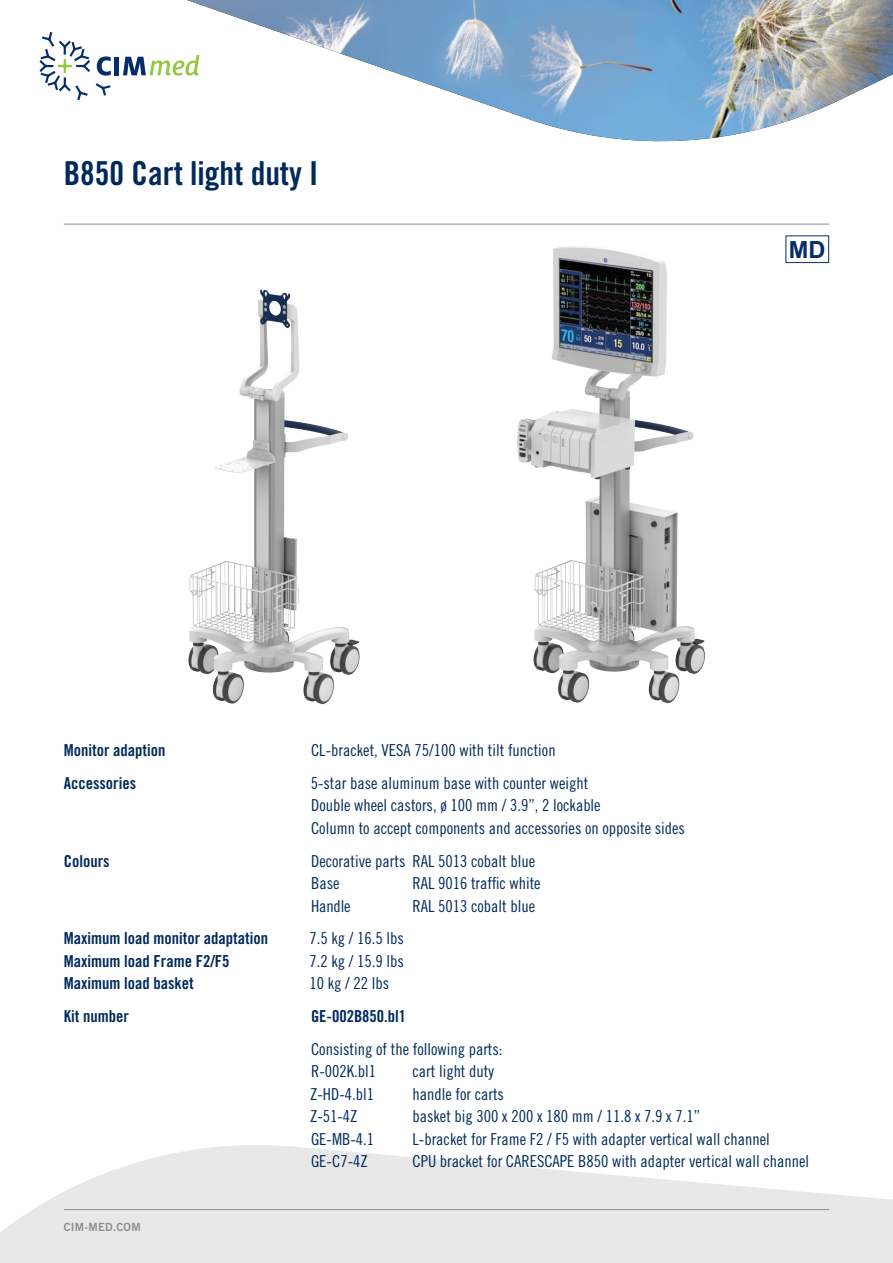
<style>
.page{position:relative;width:893px;height:1263px;background:#fff}
.page>*{position:absolute;margin:0;border:0;box-sizing:border-box;transform-origin:0 0}
.t1{font:33px "Trade Gothic LT Std Bd Cn 20";color:#002a5b}
.t2{font:700 23.7px "Arial";color:#052d69}
.t3{font:16.5px/22.5px "Trade Gothic LT Std Cn 18";color:#002a5b}
.t4{font:16.5px/22.5px "Trade Gothic LT Std Bd Cn 20";color:#002a5b}
.t5{font:11.25px "Trade Gothic LT Std Bd 2";letter-spacing:.02em;color:#8e8e8f}
</style>
<div class="page">
<svg style="left:0;top:1145px;width:893px;height:118px;fill:#e9e8e8"></svg>
<hr style="left:64px;top:1209px;width:765px;height:1px;background:#8e8e8f">
<hr style="left:64px;top:224px;width:765px;height:1px;background:#8e8e8f">
<img style="left:187px;top:0;width:706px;height:142px">
<svg style="left:96px;top:83px;width:15px;height:13px"></svg>
<svg style="left:97px;top:56px;width:14px;height:20px"></svg>
<div style="left:114px;top:57px;width:5px;height:18px;background:#052d69"></div>
<svg style="left:123px;top:55px;width:76px;height:21px"></svg>
<svg style="left:39px;top:32px;width:51px;height:68px"></svg>
<img style="left:517px;top:246px;width:297px;height:458px">
<img style="left:188px;top:289px;width:172px;height:416px">
<div style="left:785px;top:235px;width:44px;height:28px;border:1px solid #052d69"></div>
<h1 class="t1" style="left:64px;top:154px;width:256px">B850 Cart light duty I</h1>
<h2 class="t2" style="left:789px;top:233px;width:38px">MD</h2>
<p class="t4" style="left:64px;top:734px;width:103px;line-height:32.7px">Monitor adaption<br>Accessories</p>
<p class="t4" style="left:64px;top:849px;width:47px">Colours</p>
<p class="t4" style="left:64px;top:927px;width:206px">Maximum load monitor adaptation<br>Maximum load Frame F2/F5<br>Maximum load basket</p>
<p class="t4" style="left:64px;top:1005px;width:67px">Kit number</p>
<p class="t3" style="left:311px;top:734px;width:279px;line-height:32.7px">CL-bracket, VESA 75/100 with tilt function<br>5-star base aluminum base with counter weight</p>
<p class="t3" style="left:311px;top:794px;width:375px">Double wheel castors, ø 100 mm / 3.9”, 2 lockable<br>Column to accept components and accessories on opposite sides</p>
<p class="t3" style="left:311px;top:849px;width:226px">Decorative parts RAL 5013 cobalt blue<br>Base</p>
<p class="t3" style="left:412px;top:872px;width:130px">RAL 9016 traffic white</p>
<p class="t3" style="left:311px;top:894px;width:41px">Handle</p>
<p class="t3" style="left:412px;top:894px;width:124px">RAL 5013 cobalt blue</p>
<p class="t3" style="left:309px;top:927px;width:96px;text-align:justify">7.5 kg / 16.5 lbs 7.2 kg / 15.9 lbs 10 kg / 22 lbs</p>
<p class="t4" style="left:311px;top:1005px;width:97px">GE-002B850.bl1</p>
<p class="t3" style="left:311px;top:1037px;width:193px">Consisting of the following parts:<br>R-002K.bl1</p>
<p class="t3" style="left:412px;top:1060px;width:83px">cart light duty</p>
<p class="t5" style="left:64px;top:1220px;width:78px">CIM-MED.COM</p>
<p class="t3" style="left:310px;top:1082px;width:66px">Z-HD-4.bl1</p>
<p class="t3" style="left:412px;top:1082px;width:93px">handle for carts</p>
<p class="t3" style="left:310px;top:1105px;width:49px">Z-51-4Z</p>
<p class="t3" style="left:412px;top:1105px;width:289px">basket big 300 x 200 x 180 mm / 11.8 x 7.9 x 7.1”</p>
<p class="t3" style="left:311px;top:1127px;width:65px">GE-MB-4.1</p>
<p class="t3" style="left:412px;top:1127px;width:359px">L-bracket for Frame F2 / F5 with adapter vertical wall channel</p>
<p class="t3" style="left:311px;top:1150px;width:58px">GE-C7-4Z</p>
<p class="t3" style="left:412px;top:1150px;width:398px">CPU bracket for CARESCAPE B850 with adapter vertical wall channel</p>
</div>
